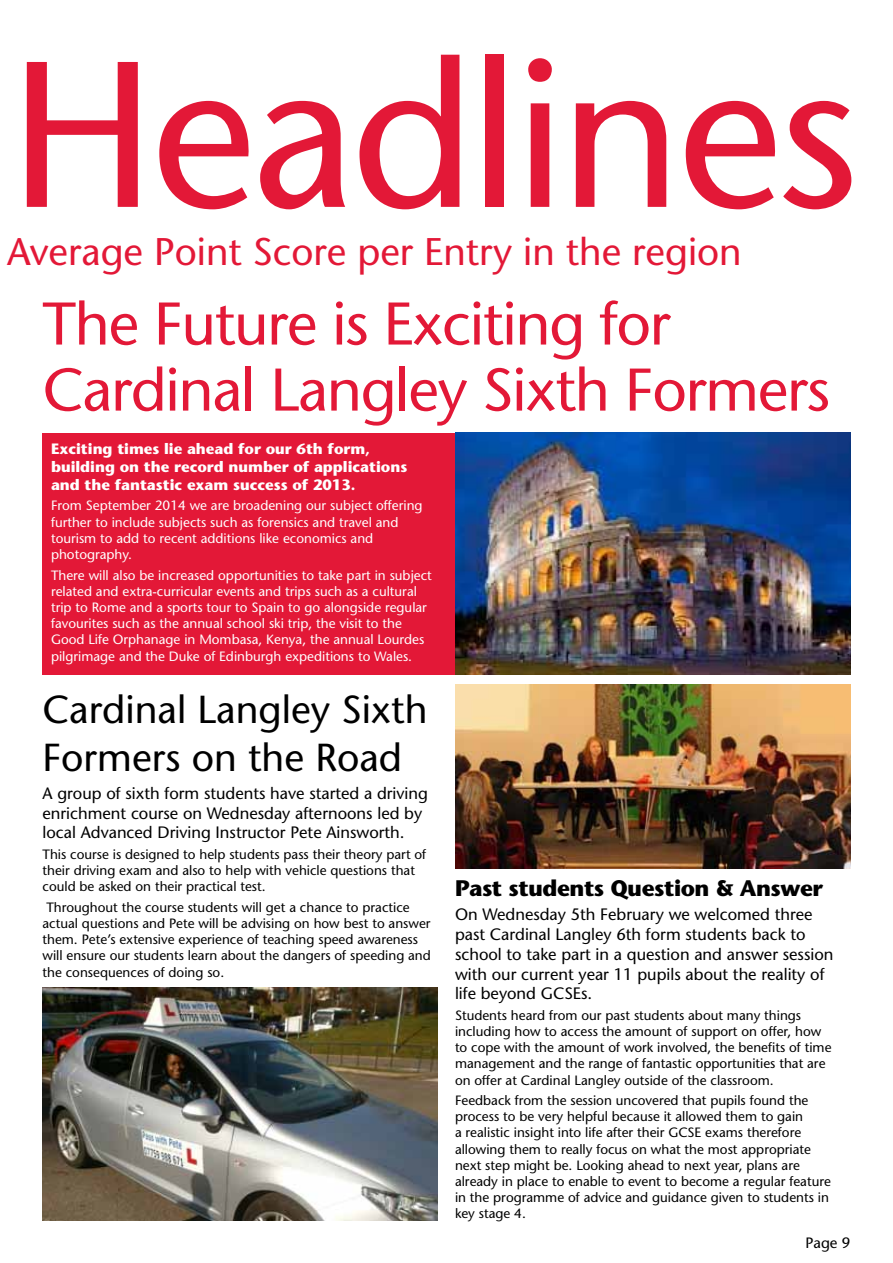
<style>
.page{position:relative;width:893px;height:1263px;background:#fff}
.page>*{position:absolute;margin:0;border:0;box-sizing:border-box;transform-origin:0 0}
.t1{font:207px "Stone Sans";letter-spacing:-.02em;color:#e31837}
.t2{font:60px/66px "Stone Sans";letter-spacing:-.02em;color:#e31837}
.t3{font:39px/48px "Stone Sans";color:#000}
.t4{font:38.4px "Stone Sans";color:#e31837}
.t5{font:700 22.5px "Stone Sans";letter-spacing:-.02em;color:#000}
.t6{font:16.5px/19.8px "Stone Sans";color:#000}
.t7{font:700 15px/18px "Stone Sans";color:#fff}
.t8{font:15px "Stone Sans";color:#000}
.t9{font:13.5px/16.2px "Stone Sans";color:#000}
.t10{font:13.5px/16.2px "Stone Sans";color:#fff}
</style>
<div class="page">
<div style="left:43px;top:433px;width:807px;height:241px;background:#e31837"></div>
<img style="left:43px;top:988px;width:395px;height:232px">
<img style="left:455px;top:433px;width:396px;height:241px">
<img style="left:455px;top:684px;width:396px;height:184px">
<h1 class="t1" style="left:9px;top:8px;width:851px">Headlines</h1>
<h3 class="t4" style="left:7px;top:228px;width:736px">Average Point Score per Entry in the region</h3>
<h2 class="t2" style="left:43px;top:290px;width:789px">The Future is Exciting for<br>Cardinal Langley Sixth Formers</h2>
<p class="t7" style="left:51px;top:439px;width:358px">Exciting times lie ahead for our 6th form, building on the record number of applications and the fantastic exam success of 2013.</p>
<p class="t10" style="left:51px;top:497px;width:373px">From September 2014 we are broadening our subject offering further to include subjects such as forensics and travel and tourism to add to recent additions like economics and photography.</p>
<p class="t10" style="left:51px;top:567px;width:382px">There will also be increased opportunities to take part in subject related and extra-curricular events and trips such as a cultural trip to Rome and a sports tour to Spain to go alongside regular favourites such as the annual school ski trip, the visit to the Good Life Orphanage in Mombasa, Kenya, the annual Lourdes pilgrimage and the Duke of Edinburgh expeditions to Wales.</p>
<h3 class="t3" style="left:43px;top:685px;width:386px">Cardinal Langley Sixth<br>Formers on the Road</h3>
<p class="t6" style="left:43px;top:783px;width:387px">A group of sixth form students have started a driving enrichment course on Wednesday afternoons led by local Advanced Driving Instructor Pete Ainsworth.</p>
<p class="t9" style="left:43px;top:846px;width:385px">This course is designed to help students pass their theory part of their driving exam and also to help with vehicle questions that could be asked on their practical test.</p>
<p class="t9" style="left:43px;top:899px;width:390px">Throughout the course students will get a chance to practice actual questions and Pete will be advising on how best to answer them. Pete’s extensive experience of teaching speed awareness will ensure our students learn about the dangers of speeding and the consequences of doing so.</p>
<h3 class="t5" style="left:455px;top:874px;width:369px">Past students Question &amp; Answer</h3>
<p class="t6" style="left:455px;top:904px;width:380px">On Wednesday 5th February we welcomed three past Cardinal Langley 6th form students back to school to take part in a question and answer session with our current year 11 pupils about the reality of life beyond GCSEs.</p>
<p class="t9" style="left:455px;top:1007px;width:378px">Students heard from our past students about many things including how to access the amount of support on offer, how to cope with the amount of work involved, the benefits of time management and the range of fantastic opportunities that are on offer at Cardinal Langley outside of the classroom.</p>
<p class="t9" style="left:455px;top:1092px;width:377px">Feedback from the session uncovered that pupils found the process to be very helpful because it allowed them to gain<br>a realistic insight into life after their GCSE exams therefore allowing them to really focus on what the most appropriate next step might be. Looking ahead to next year, plans are already in place to enable to event to become a regular feature in the programme of advice and guidance given to students in key stage 4.</p>
<p class="t8" style="left:805px;top:1233px;width:46px">Page 9</p>
</div>
